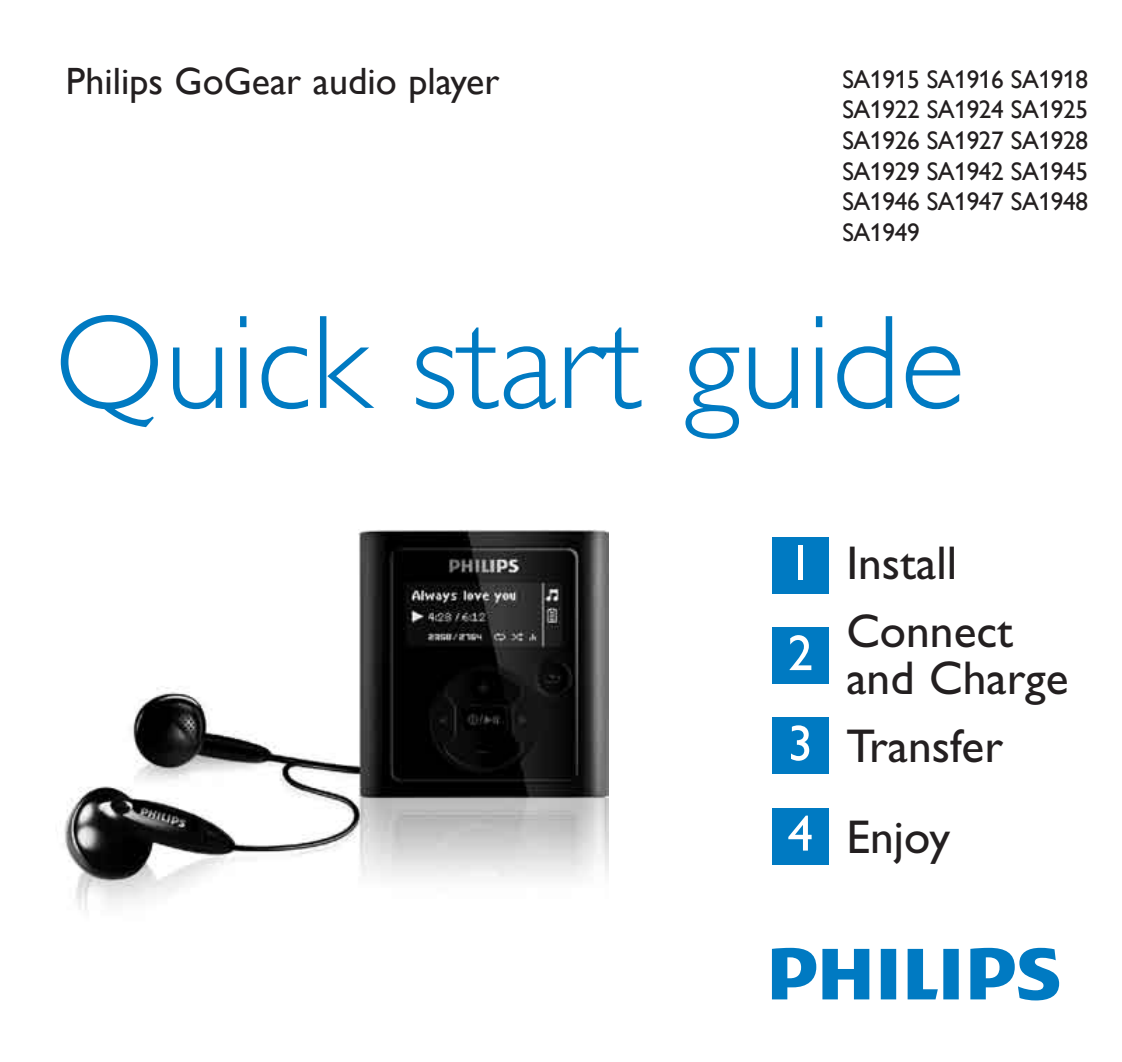
<style>
.page{position:relative;width:1122px;height:1062px;background:#fff}
.page>*{position:absolute;margin:0;border:0;box-sizing:border-box;transform-origin:0 0}
.t1{font:300 134.4px "Gill Alt One";color:#007ac2}
.t2{font:50.75px/90.3px "Gill Sans Std";color:#fff;text-align:justify}
.t3{font:47.6px/67.5px "Gill Sans Std";color:#231f20}
.t4{font:37.8px "Gill Sans Alt One WGL";color:#231f20}
.t5{font:25.2px/30.8px "Gill Sans Alt One WGL";letter-spacing:-.015em;color:#231f20;text-align:justify}
</style>
<div class="page">
<div style="left:771px;top:537px;width:57px;height:56px;background:#007ac2"></div>
<div style="left:771px;top:627px;width:57px;height:57px;background:#007ac2"></div>
<div style="left:771px;top:717px;width:57px;height:57px;background:#007ac2"></div>
<div style="left:771px;top:807px;width:57px;height:57px;background:#007ac2"></div>
<img style="left:64px;top:529px;width:544px;height:381px">
<svg style="left:771px;top:947px;width:287px;height:53px"></svg>
<h3 class="t4" style="left:66px;top:55px;width:435px">Philips GoGear audio player</h3>
<p class="t5" style="left:842px;top:63px;width:247px">SA1915 SA1916 SA1918<br>SA1922 SA1924 SA1925<br>SA1926 SA1927 SA1928<br>SA1929 SA1942 SA1945<br>SA1946 SA1947 SA1948<br>SA1949</p>
<h1 class="t1" style="left:54px;top:287px;width:912px">Quick start guide</h1>
<h2 class="t2" style="left:787px;top:518px;width:27px">1<br>2<br>3<br>4</h2>
<h3 class="t3" style="left:846px;top:530px;width:168px">Install<br>Connect</h3>
<h3 class="t3" style="left:846px;top:645px;width:224px">and Charge<br>Transfer</h3>
<h3 class="t3" style="left:846px;top:804px;width:105px">Enjoy</h3>
</div>
